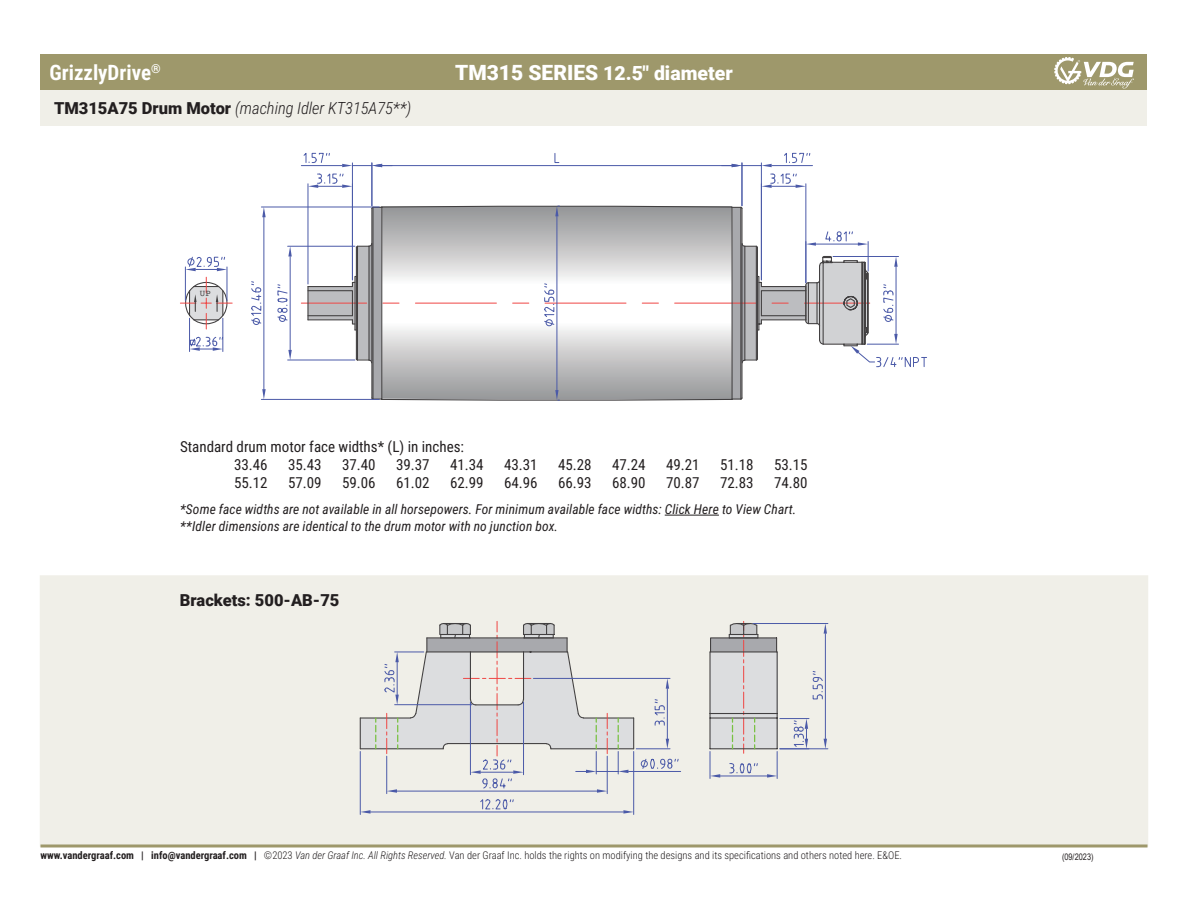
<style>
.page{position:relative;width:1188px;height:918px;background:#fff}
.page>*{position:absolute;margin:0;border:0;box-sizing:border-box;transform-origin:0 0}
.t1{font:700 21px "Roboto Condensed";color:#fff}
.t2{font:900 19.5px "Roboto";color:#fff}
.t3{font:italic 300 16.5px "Roboto Condensed";color:#231f20}
.t4{font:900 16.5px "Roboto";color:#231f20}
.t5{font:15px "Roboto Condensed";color:#231f20}
.t6{font:italic 13.5px "Roboto Condensed";letter-spacing:.01em;color:#231f20}
.t7{font:700 12.3px "Roboto Condensed";color:#fff}
.t8{font:300 10.5px "Roboto Condensed";color:#231f20}
.t9{font:9px "Arial Narrow";color:#231f20}
.t10{font:9px "Courier";color:#424041}
.s1{font-size:21px}
.s2{font-family:"Roboto";font-weight:900;font-style:normal}
.s3{font-weight:700}
.s4{font-style:italic}
</style>
<div class="page">
<div style="left:40px;top:575px;width:1108px;height:272px;background:#f0efe8"></div>
<div style="left:40px;top:54px;width:1108px;height:36px;background:#9e986b"></div>
<svg style="left:40px;top:844px;width:1108px;height:4px"></svg>
<svg style="left:1054px;top:57px;width:80px;height:31px"></svg>
<div style="left:40px;top:90px;width:1108px;height:36px;background:#f0efe8"></div>
<svg style="left:180px;top:152px;width:747px;height:249px"></svg>
<svg style="left:360px;top:621px;width:469px;height:194px"></svg>
<hr style="left:665px;top:515px;width:54px;height:1px;background:#231f20">
<p class="t7" style="left:151px;top:60px;width:11px">®</p>
<h1 class="t1" style="left:50px;top:58px;width:103px">GrizzlyDrive</h1>
<h2 class="t2" style="left:455px;top:59px;width:279px"><span class="s1">TM315 SERIES</span> 12.5" diameter</h2>
<p class="t3" style="left:54px;top:97px;width:359px"><span class="s2">TM315A75 Drum Motor</span> (maching Idler KT315A75**)</p>
<p class="t10" style="left:200px;top:286px;width:12px">UP</p>
<p class="t5" style="left:180px;top:436px;width:286px">Standard drum motor face widths* (L) in inches:</p>
<p class="t5" style="left:234px;top:454px;width:35px">33.46</p>
<p class="t5" style="left:288px;top:454px;width:35px">35.43</p>
<p class="t5" style="left:342px;top:454px;width:35px">37.40</p>
<p class="t5" style="left:396px;top:454px;width:35px">39.37</p>
<p class="t5" style="left:450px;top:454px;width:35px">41.34</p>
<p class="t5" style="left:504px;top:454px;width:35px">43.31</p>
<p class="t5" style="left:558px;top:454px;width:35px">45.28</p>
<p class="t5" style="left:612px;top:454px;width:35px">47.24</p>
<p class="t5" style="left:666px;top:454px;width:35px">49.21</p>
<p class="t5" style="left:720px;top:454px;width:35px">51.18</p>
<p class="t5" style="left:774px;top:454px;width:35px">53.15</p>
<p class="t5" style="left:234px;top:472px;width:35px">55.12</p>
<p class="t5" style="left:288px;top:472px;width:35px">57.09</p>
<p class="t5" style="left:342px;top:472px;width:35px">59.06</p>
<p class="t5" style="left:396px;top:472px;width:35px">61.02</p>
<p class="t5" style="left:450px;top:472px;width:35px">62.99</p>
<p class="t5" style="left:504px;top:472px;width:35px">64.96</p>
<p class="t5" style="left:558px;top:472px;width:35px">66.93</p>
<p class="t5" style="left:612px;top:472px;width:35px">68.90</p>
<p class="t5" style="left:666px;top:472px;width:35px">70.87</p>
<p class="t5" style="left:720px;top:472px;width:35px">72.83</p>
<p class="t5" style="left:774px;top:472px;width:35px">74.80</p>
<p class="t6" style="left:180px;top:500px;width:618px">*Some face widths are not available in all horsepowers. For minimum available face widths: Click Here to View Chart.</p>
<p class="t6" style="left:180px;top:516px;width:380px">**Idler dimensions are identical to the drum motor with no junction box.</p>
<p class="t4" style="left:180px;top:589px;width:161px">Brackets: 500-AB-75</p>
<p class="t8" style="left:40px;top:848px;width:863px"><span class="s3">www.vandergraaf.com | info@vandergraaf.com |</span> ©2023 <span class="s4">Van der Graaf Inc. All Rights Reserved.</span> Van der Graaf Inc. holds the rights on modifying the designs and its specifications and others noted here. E&amp;OE.</p>
<p class="t9" style="left:1062px;top:850px;width:33px">(09/2023)</p>
</div>
